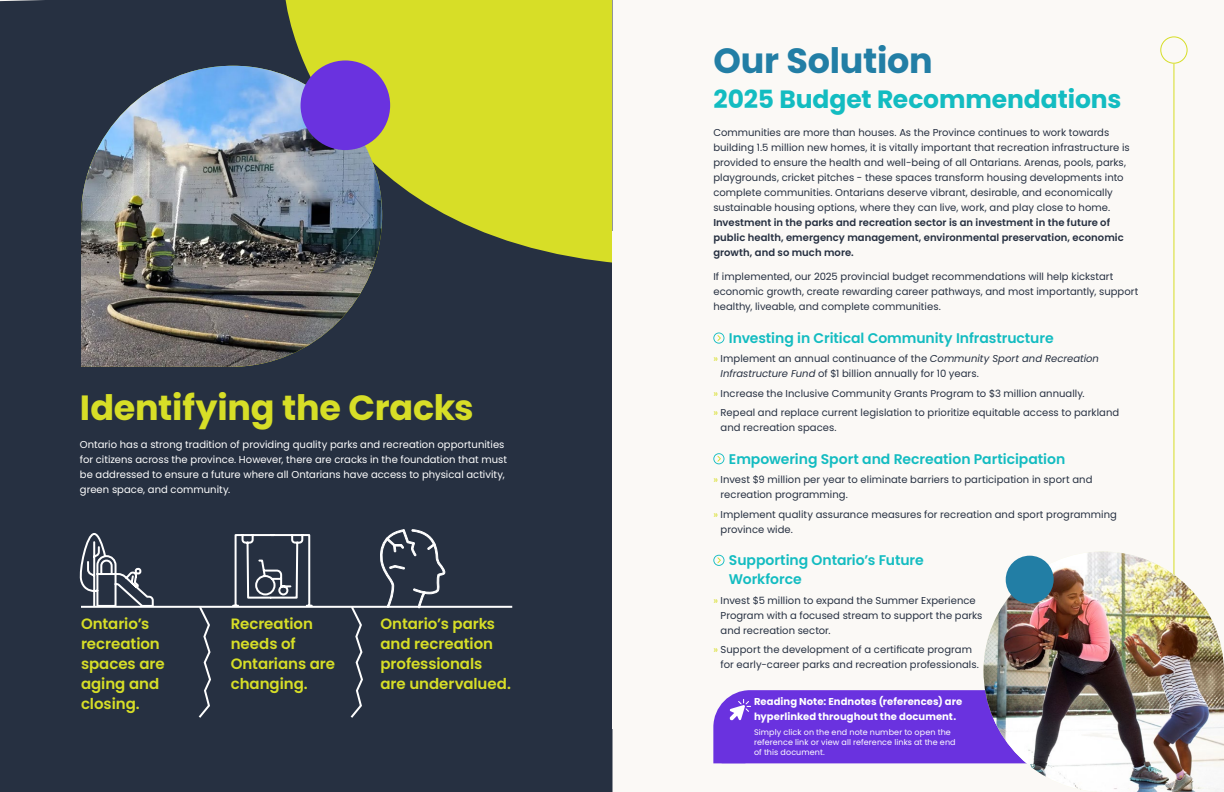
<style>
.page{position:relative;width:1224px;height:792px;background:#fff}
.page>*{position:absolute;margin:0;border:0;box-sizing:border-box;transform-origin:0 0}
.t1{font:700 35px "Poppins";letter-spacing:-.005em;color:#d7de27}
.t2{font:700 35px "Poppins";letter-spacing:-.005em;color:#227ea5}
.t3{font:700 25px "Poppins";letter-spacing:-.005em;color:#13bcc1}
.t4{font:600 15px/20px "Poppins";letter-spacing:-.005em;color:#d7de27}
.t5{font:600 14px/19px "Poppins";letter-spacing:-.005em;color:#13bcc1}
.t6{font:10px/15px "Poppins";letter-spacing:.005em;color:#263041}
.t7{font:10px/15px "Poppins";letter-spacing:.005em;color:#fff}
.t8{font:600 10px/15px "Poppins";letter-spacing:.005em;color:#263041}
.t9{font:700 10px/15px "Poppins";letter-spacing:.005em;color:#fff}
.t10{font:8px/10px "Poppins";letter-spacing:.015em;color:#fff}
.s1{color:#d7de27}
.s2{font-style:italic}
</style>
<div class="page">
<hr style="left:1173px;top:64px;width:1px;height:728px;background:#d6de26">
<div style="left:1160px;top:36px;width:28px;height:28px;border:1px solid #d6de26;border-radius:50%"></div>
<hr style="left:612px;top:0;width:1px;height:792px;background:#263041">
<svg style="left:0;top:0;width:613px;height:635px;background:#4b543b"></svg>
<svg style="left:81px;top:66px;width:301px;height:301px;background:#474c50"></svg>
<img style="left:81px;top:66px;width:301px;height:301px;border-radius:149px">
<div style="left:612px;top:231px;width:69px;height:497px;background:#fbf9f6"></div>
<div style="left:301px;top:60px;width:89px;height:90px;background:#6a32df;border-radius:50%"></div>
<div style="left:0;top:635px;width:612px;height:157px;background:#263041"></div>
<svg style="left:197px;top:604px;width:15px;height:114px"></svg>
<svg style="left:349px;top:604px;width:15px;height:114px"></svg>
<hr style="left:81px;top:606px;width:431px;height:2px;background:#fff">
<svg style="left:77px;top:532px;width:78px;height:77px;background:#4e5664"></svg>
<svg style="left:231px;top:533px;width:83px;height:75px;background:#535a68"></svg>
<svg style="left:380px;top:496px;width:66px;height:112px;background:#3f4857"></svg>
<svg style="left:713px;top:332px;width:11px;height:12px"></svg>
<svg style="left:713px;top:453px;width:11px;height:11px"></svg>
<svg style="left:713px;top:555px;width:11px;height:11px"></svg>
<img style="left:984px;top:552px;width:240px;height:240px">
<div style="left:1006px;top:556px;width:48px;height:48px;background:#227ea5;border-radius:50%"></div>
<img style="left:713px;top:690px;width:511px;height:73px">
<h1 class="t1" style="left:80px;top:387px;width:395px">Identifying the Cracks</h1>
<p class="t7" style="left:80px;top:437px;width:429px">Ontario has a strong tradition of providing quality parks and recreation opportunities for citizens across the province. However, there are cracks in the foundation that must be addressed to ensure a future where all Ontarians have access to physical activity, green space, and community.</p>
<h3 class="t4" style="left:81px;top:614px;width:85px">Ontario’s recreation spaces are aging and closing.</h3>
<h3 class="t4" style="left:231px;top:614px;width:106px">Recreation needs of<br>Ontarians are changing.</h3>
<h3 class="t4" style="left:380px;top:614px;width:132px">Ontario’s parks and recreation professionals are undervalued.</h3>
<h1 class="t2" style="left:713px;top:40px;width:221px">Our Solution</h1>
<h2 class="t3" style="left:713px;top:84px;width:409px">2025 Budget Recommendations</h2>
<p class="t6" style="left:713px;top:125px;width:418px">Communities are more than houses. As the Province continues to work towards building 1.5 million new homes, it is vitally important that recreation infrastructure is provided to ensure the health and well-being of all Ontarians. Arenas, pools, parks, playgrounds, cricket pitches - these spaces transform housing developments into complete communities. Ontarians deserve vibrant, desirable, and economically sustainable housing options, where they can live, work, and play close to home.</p>
<p class="t8" style="left:713px;top:215px;width:412px">Investment in the parks and recreation sector is an investment in the future of public health, emergency management, environmental preservation, economic growth, and so much more.</p>
<p class="t6" style="left:713px;top:269px;width:427px">If implemented, our 2025 provincial budget recommendations will help kickstart economic growth, create rewarding career pathways, and most importantly, support healthy, liveable, and complete communities.</p>
<h3 class="t5" style="left:729px;top:328px;width:326px">Investing in Critical Community Infrastructure</h3>
<p class="t6" style="left:721px;top:351px;width:380px;text-indent:-7px"><span class="s1">»</span> Implement an annual continuance of the <span class="s2">Community Sport and Recreation<br>Infrastructure Fund</span> of $1 billion annually for 10 years.</p>
<p class="t6" style="left:713px;top:384px;width:407px;line-height:19.5px"><span class="s1">»</span> Increase the Inclusive Community Grants Program to $3 million annually.<br><span class="s1">»</span> Repeal and replace current legislation to prioritize equitable access to parkland</p>
<p class="t6" style="left:721px;top:420px;width:117px">and recreation spaces.</p>
<h3 class="t5" style="left:729px;top:449px;width:338px">Empowering Sport and Recreation Participation</h3>
<p class="t6" style="left:721px;top:472px;width:373px;text-indent:-7px"><span class="s1">»</span> Invest $9 million per year to eliminate barriers to participation in sport and recreation programming.</p>
<p class="t6" style="left:721px;top:507px;width:398px;text-indent:-7px"><span class="s1">»</span> Implement quality assurance measures for recreation and sport programming province wide.</p>
<h3 class="t5" style="left:729px;top:551px;width:196px">Supporting Ontario’s Future<br>Workforce</h3>
<p class="t6" style="left:721px;top:593px;width:263px;text-indent:-7px"><span class="s1">»</span> Invest $5 million to expand the Summer Experience<br>Program with a focused stream to support the parks and recreation sector.</p>
<p class="t6" style="left:721px;top:642px;width:260px;text-indent:-7px"><span class="s1">»</span> Support the development of a certificate program for early-career parks and recreation professionals.</p>
<p class="t9" style="left:754px;top:695px;width:210px">Reading Note: Endnotes (references) are hyperlinked throughout the document.</p>
<p class="t10" style="left:754px;top:727px;width:203px">Simply click on the end note number to open the reference link or view all reference links at the end of this document.</p>
</div>
